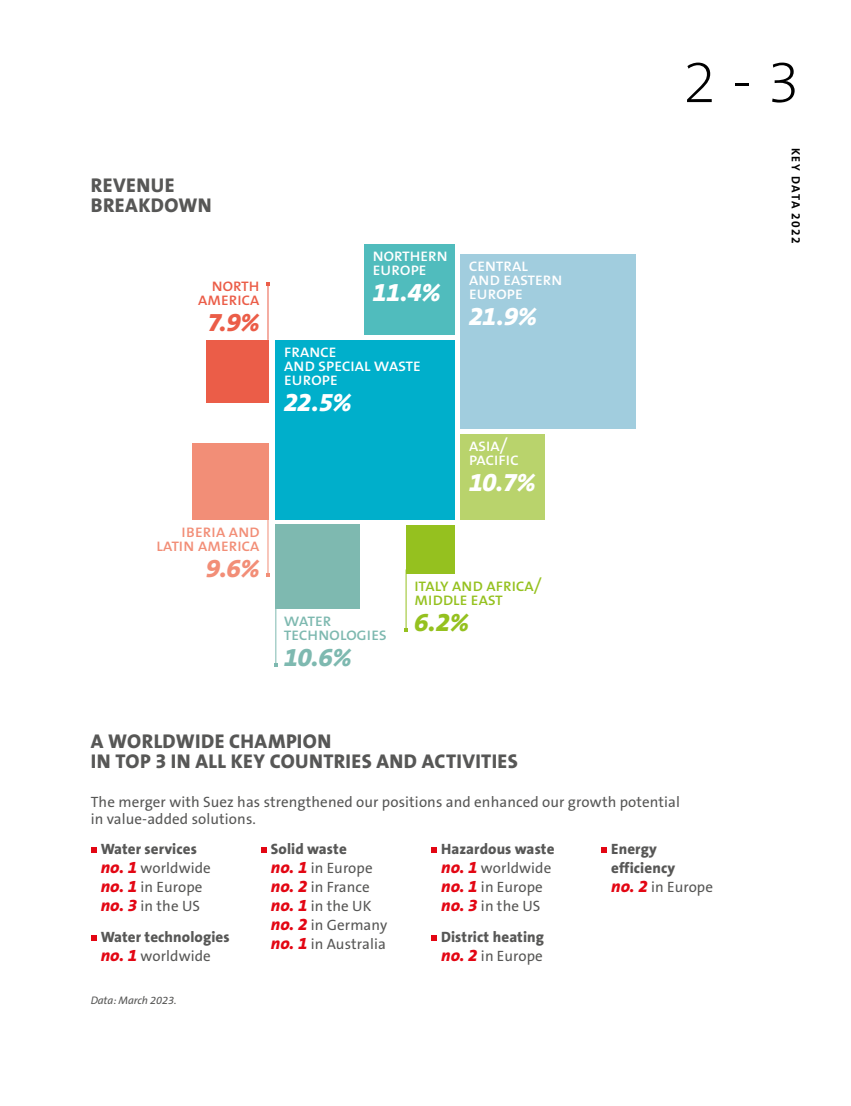
<style>
.page{position:relative;width:851px;height:1106px;background:#fff}
.page>*{position:absolute;margin:0;border:0;box-sizing:border-box;transform-origin:0 0}
.t1{font:200 60px "The Sans OT2";color:#000}
.t2{font:italic 800 26px "The Sans OT8";letter-spacing:-.03em;color:#fff}
.t3{font:italic 800 26px "The Sans OT8";color:#7eb9b0}
.t4{font:italic 800 26px "The Sans OT8";color:#f28e77}
.t5{font:italic 800 26px "The Sans OT8";color:#eb5d48}
.t6{font:800 20px/20px "The Sans OT8";letter-spacing:.02em;color:#575756}
.t7{font:18px/14px "The Sans OT5 Plain";letter-spacing:-.025em;color:#fff}
.t8{font:18px/14px "The Sans OT5 Plain";letter-spacing:-.025em;color:#95c11f}
.t9{font:18px/14px "The Sans OT5 Plain";letter-spacing:-.025em;color:#7eb9b0}
.t10{font:18px/14px "The Sans OT5 Plain";letter-spacing:-.025em;color:#f28e77;text-align:right}
.t11{font:18px/14px "The Sans OT5 Plain";letter-spacing:-.025em;color:#eb5d48;text-align:right}
.t12{font:15px/19px "The Sans OT5 Plain";letter-spacing:.01em;color:#575756}
.t13{font:800 15px/19px "The Sans OT8";letter-spacing:.01em;color:#575756}
.t14{font:700 12px "The Sans OT7";letter-spacing:.105em;color:#000}
.t15{font:italic 11px "The Sans OT5 Plain";letter-spacing:-.01em;color:#575756}
.s1{font-family:"The Sans OT8";font-weight:800;font-style:italic;font-size:17px;color:#e30613}
</style>
<div class="page">
<svg style="left:91px;top:847px;width:5px;height:6px"></svg>
<svg style="left:91px;top:935px;width:5px;height:5px"></svg>
<svg style="left:261px;top:847px;width:5px;height:6px"></svg>
<svg style="left:431px;top:847px;width:6px;height:6px"></svg>
<svg style="left:431px;top:935px;width:6px;height:5px"></svg>
<svg style="left:601px;top:847px;width:6px;height:6px"></svg>
<div style="left:364px;top:244px;width:90px;height:90px;background:#50bcbd"></div>
<div style="left:275px;top:340px;width:179px;height:179px;background:#00afcb"></div>
<div style="left:460px;top:434px;width:84px;height:85px;background:#b9d36c"></div>
<div style="left:460px;top:254px;width:175px;height:174px;background:#a1cdde"></div>
<div style="left:405px;top:525px;width:49px;height:49px;background:#95c11f"></div>
<hr style="left:405px;top:569px;width:1px;height:60px;background:#95c11f">
<div style="left:275px;top:525px;width:84px;height:84px;background:#7eb9b0"></div>
<hr style="left:275px;top:599px;width:1px;height:66px;background:#7eb9b0">
<div style="left:192px;top:443px;width:76px;height:76px;background:#f28e77"></div>
<hr style="left:267px;top:519px;width:1px;height:56px;background:#f28e77">
<div style="left:206px;top:340px;width:62px;height:62px;background:#eb5d48"></div>
<hr style="left:267px;top:284px;width:1px;height:56px;background:#eb5d48">
<h3 class="t6" style="left:91px;top:175px;width:122px">REVENUE<br>BREAKDOWN</h3>
<p class="t11" style="left:198px;top:278px;width:64px">north america</p>
<h2 class="t5" style="left:207px;top:306px;width:54px">7.9%</h2>
<p class="t10" style="left:156px;top:524px;width:105px">iberia and latin america</p>
<h2 class="t4" style="left:206px;top:551px;width:55px">9.6%</h2>
<p class="t7" style="left:372px;top:248px;width:77px">northern europe</p>
<h2 class="t2" style="left:372px;top:276px;width:70px">11.4%</h2>
<p class="t7" style="left:284px;top:344px;width:138px">france<br>and special waste europe</p>
<h2 class="t2" style="left:284px;top:386px;width:69px">22.5%</h2>
<p class="t7" style="left:468px;top:258px;width:95px">central and eastern europe</p>
<h2 class="t2" style="left:468px;top:300px;width:70px">21.9%</h2>
<p class="t7" style="left:468px;top:438px;width:52px">asia/ pacific</p>
<h2 class="t2" style="left:468px;top:466px;width:68px">10.7%</h2>
<p class="t8" style="left:414px;top:578px;width:129px">italy and africa/ middle east</p>
<p class="t9" style="left:284px;top:613px;width:186px">water<br>technologies <sup>6.2%</sup></p>
<h2 class="t3" style="left:284px;top:641px;width:69px">10.6%</h2>
<h1 class="t1" style="left:683px;top:43px;width:118px">2-3</h1>
<p class="t14" style="left:803px;top:147px;width:97px;rotate:90deg">KEY DATA 2022</p>
<h3 class="t6" style="left:91px;top:731px;width:428px">A WORLDWIDE CHAMPION<br>IN TOP 3 IN ALL KEY COUNTRIES AND ACTIVITIES</h3>
<p class="t12" style="left:91px;top:793px;width:590px;line-height:17px">The merger with Suez has strengthened our positions and enhanced our growth potential in value-added solutions.</p>
<p class="t13" style="left:101px;top:840px;width:98px">Water services</p>
<p class="t12" style="left:101px;top:859px;width:112px"><span class="s1">no. 1</span> worldwide <span class="s1">no. 1</span> in Europe <span class="s1">no. 3</span> in the US</p>
<p class="t13" style="left:101px;top:927px;width:130px">Water technologies</p>
<p class="t12" style="left:101px;top:946px;width:112px"><span class="s1">no. 1</span> worldwide</p>
<p class="t13" style="left:271px;top:840px;width:77px">Solid waste</p>
<p class="t12" style="left:271px;top:859px;width:118px"><span class="s1">no. 1</span> in Europe <span class="s1">no. 2</span> in France <span class="s1">no. 1</span> in the UK <span class="s1">no. 2</span> in Germany <span class="s1">no. 1</span> in Australia</p>
<p class="t13" style="left:441px;top:840px;width:115px">Hazardous waste</p>
<p class="t12" style="left:441px;top:859px;width:112px"><span class="s1">no. 1</span> worldwide <span class="s1">no. 1</span> in Europe <span class="s1">no. 3</span> in the US</p>
<p class="t13" style="left:441px;top:927px;width:104px">District heating</p>
<p class="t12" style="left:441px;top:946px;width:103px"><span class="s1">no. 2</span> in Europe</p>
<p class="t13" style="left:611px;top:840px;width:65px">Energy efficiency</p>
<p class="t12" style="left:611px;top:878px;width:103px"><span class="s1">no. 2</span> in Europe</p>
<p class="t15" style="left:91px;top:993px;width:87px">Data: March 2023.</p>
</div>
